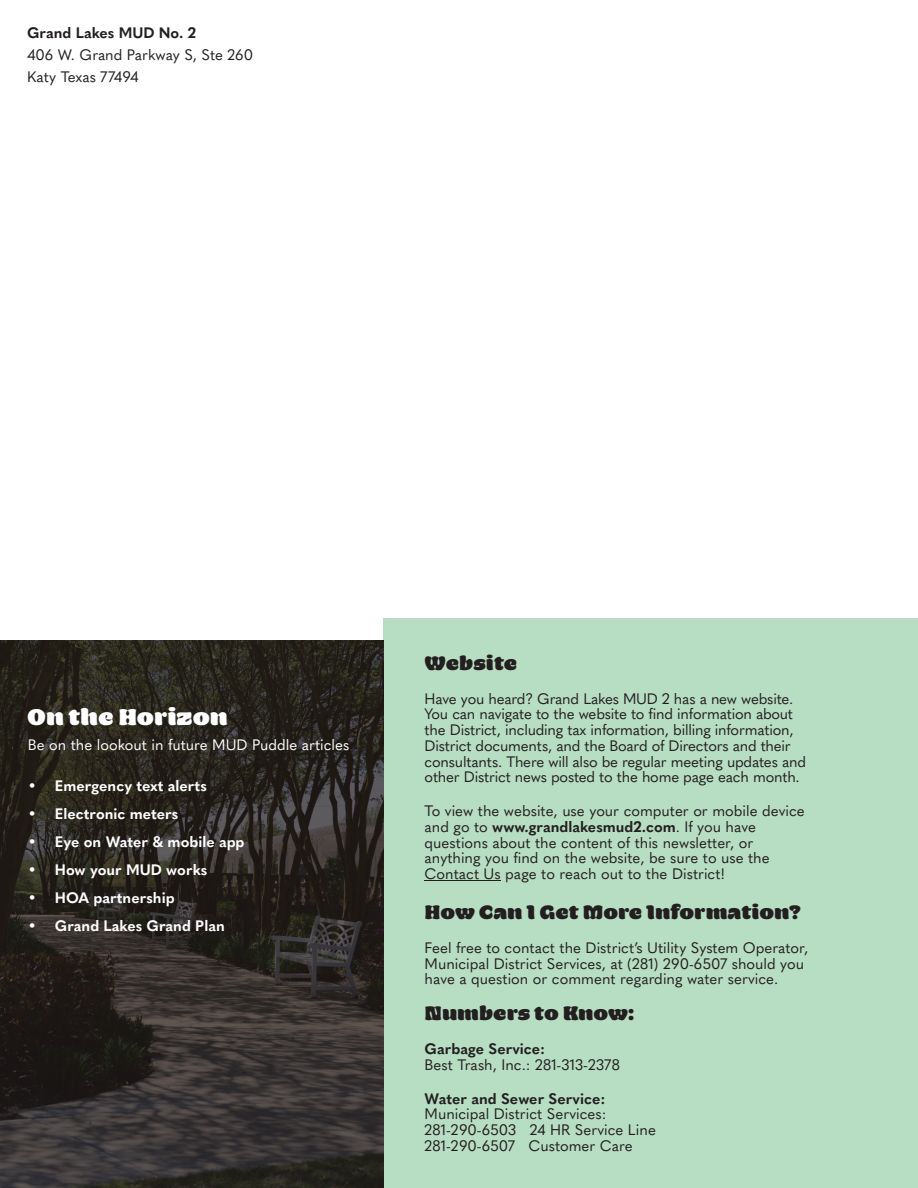
<style>
.page{position:relative;width:918px;height:1188px;background:#fff}
.page>*{position:absolute;margin:0;border:0;box-sizing:border-box;transform-origin:0 0}
.t1{font:800 21px "Opake";letter-spacing:-.005em;color:#fff}
.t2{font:800 18px "Opake";letter-spacing:-.005em;color:#231f20}
.t3{font:15px/15.8px "Quasimoda";color:#231f20}
.t4{font:700 15px "Quasimoda";color:#fff}
.t5{font:700 15px "Quasimoda";color:#231f20}
.t6{font:15px "Quasimoda";color:#fff}
.s1{font-weight:700}
</style>
<div class="page">
<div style="left:383px;top:618px;width:535px;height:570px;background:#b7dec2"></div>
<hr style="left:425px;top:880px;width:76px;height:1px;background:#231f20">
<img style="left:0;top:641px;width:383px;height:547px">
<p class="t5" style="left:27px;top:24px;width:171px">Grand Lakes MUD No. 2</p>
<p class="t3" style="left:27px;top:44px;width:228px;line-height:22px">406 W. Grand Parkway S, Ste 260<br>Katy Texas 77494</p>
<h1 class="t1" style="left:27px;top:709px;width:202px">On the Horizon</h1>
<p class="t6" style="left:28px;top:736px;width:323px">Be on the lookout in future MUD Puddle articles</p>
<p class="t4" style="left:28px;top:776px;width:181px">• Emergency text alerts</p>
<p class="t4" style="left:28px;top:804px;width:152px">• Electronic meters</p>
<p class="t4" style="left:28px;top:832px;width:218px">• Eye on Water &amp; mobile app</p>
<p class="t4" style="left:28px;top:860px;width:181px">• How your MUD works</p>
<p class="t4" style="left:28px;top:889px;width:148px">• HOA partnership</p>
<p class="t4" style="left:28px;top:917px;width:198px">• Grand Lakes Grand Plan</p>
<p class="t2" style="left:425px;top:655px;width:94px">Website</p>
<p class="t3" style="left:425px;top:690px;width:383px">Have you heard? Grand Lakes MUD 2 has a new website.<br>You can navigate to the website to find information about the District, including tax information, billing information, District documents, and the Board of Directors and their consultants. There will also be regular meeting updates and other District news posted to the home page each month.</p>
<p class="t3" style="left:425px;top:803px;width:382px">To view the website, use your computer or mobile device and go to <span class="s1">www.grandlakesmud2.com</span>. If you have questions about the content of this newsletter, or anything you find on the website, be sure to use the Contact Us page to reach out to the District!</p>
<p class="t2" style="left:425px;top:905px;width:378px">How Can I Get More Information?</p>
<p class="t3" style="left:425px;top:940px;width:385px">Feel free to contact the District’s Utility System Operator,<br>Municipal District Services, at (281) 290-6507 should you have a question or comment regarding water service.</p>
<p class="t2" style="left:425px;top:1006px;width:211px">Numbers to Know:</p>
<p class="t5" style="left:425px;top:1040px;width:122px">Garbage Service:</p>
<p class="t3" style="left:425px;top:1057px;width:197px">Best Trash, Inc.: 281-313-2378</p>
<p class="t5" style="left:425px;top:1089px;width:182px">Water and Sewer Service:</p>
<p class="t3" style="left:425px;top:1106px;width:233px">Municipal District Services:<br>281-290-6503 24 HR Service Line<br>281-290-6507 Customer Care</p>
</div>
